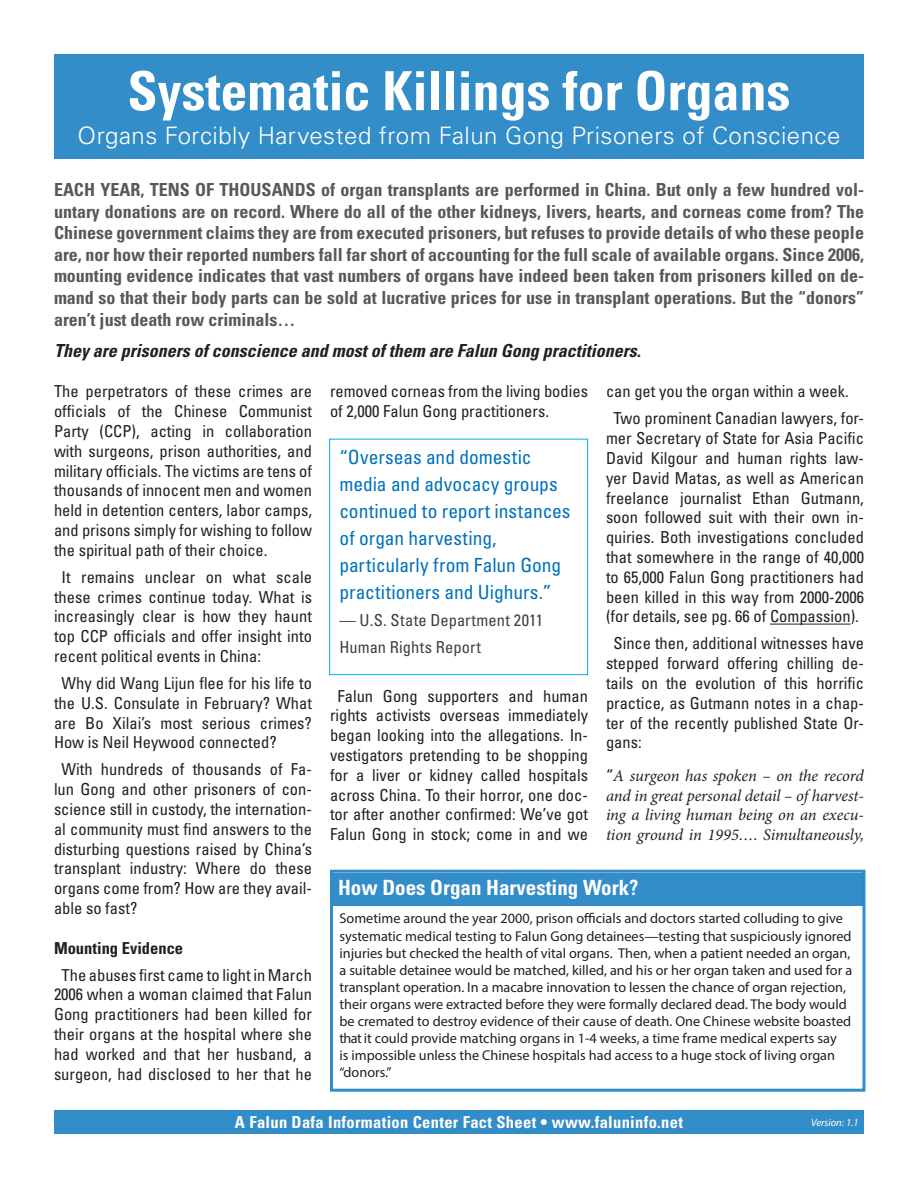
<style>
.page{position:relative;width:918px;height:1188px;background:#fff}
.page>*{position:absolute;margin:0;border:0;box-sizing:border-box;transform-origin:0 0}
.t1{font:700 condensed 54px "Univers LT Std";color:#fff}
.t2{font:300 24px "Univers LT Std";letter-spacing:.02em;color:#fff}
.t3{font:700 condensed 21px "Univers LT Std";color:#fff}
.PQ{font:condensed 19.5px/27px "Univers LT Std";color:#0071bb}
.t4{font:700 condensed 18px/21.6px "Univers LT Std";color:#57585a;text-align:justify}
.t5{font:italic 700 condensed 18px "Univers LT Std";color:#231f20}
.t6{font:condensed 16.5px/19.8px "Univers LT Std";color:#231f20;text-align:justify}
.t7{font:italic 16.5px/19.8px "Minion Pro";letter-spacing:-.01em;color:#231f20;text-align:justify}
.t8{font:700 condensed 16.5px "Univers LT Std";letter-spacing:.02em;color:#fff}
.PQ-2{font:condensed 16.5px/27px "Univers LT Std";letter-spacing:.005em;color:#3f403f}
.t9{font:700 condensed 16.5px "Univers LT Std";color:#231f20}
.t10{font:14.25px/17.1px "Myriad Pro";color:#231f20}
.t11{font:italic 10.5px "Myriad Pro";color:#fff}
.s1{font-family:"Univers LT Std";font-style:normal;font-stretch:condensed}
</style>
<div class="page">
<div style="left:54px;top:54px;width:810px;height:104px;background:#338dc8"></div>
<hr style="left:770px;top:624px;width:81px;height:1px;background:#231f20">
<div style="left:54px;top:1110px;width:810px;height:24px;background:#338dc8"></div>
<div style="left:330px;top:870px;width:536px;height:222px;border:3px solid #0071bb"></div>
<div style="left:333px;top:873px;width:530px;height:32px;background:#338dc8"></div>
<div style="left:329px;top:439px;width:259px;height:236px;border:1px solid #00aeef"></div>
<p class="t1" style="left:128px;top:58px;width:664px">Systematic Killings for Organs</p>
<p class="t2" style="left:78px;top:121px;width:764px">Organs Forcibly Harvested from Falun Gong Prisoners of Conscience</p>
<p class="t4" style="left:54px;top:179px;width:812px">EACH YEAR, TENS OF THOUSANDS of organ transplants are performed in China. But only a few hundred vol&shy;untary donations are on record. Where do all of the other kidneys, livers, hearts, and corneas come from? The Chinese government claims they are from executed prisoners, but refuses to provide details of who these people are, nor how their reported numbers fall far short of accounting for the full scale of available organs. Since 2006, mounting evidence indicates that vast numbers of organs have indeed been taken from prisoners killed on de&shy;mand so that their body parts can be sold at lucrative prices for use in transplant operations. But the “donors” aren’t just death row criminals…</p>
<p class="t5" style="left:54px;top:340px;width:588px">They are prisoners of conscience and most of them are Falun Gong practitioners.</p>
<p class="t6" style="left:54px;top:381px;width:260px">The perpetrators of these crimes are officials of the Chinese Communist Party (CCP), acting in collaboration with surgeons, prison authorities, and military officials. The victims are tens of thousands of innocent men and women held in detention centers, labor camps, and prisons simply for wishing to follow the spiritual path of their choice.</p>
<p class="t6" style="left:54px;top:567px;width:260px;text-indent:8px">It remains unclear on what scale these crimes continue today. What is increasingly clear is how they haunt top CCP officials and offer insight into recent political events in China:</p>
<p class="t6" style="left:54px;top:673px;width:260px;text-indent:8px">Why did Wang Lijun flee for his life to the U.S. Consulate in February? What are Bo Xilai’s most serious crimes?<br>How is Neil Heywood connected?</p>
<p class="t6" style="left:54px;top:759px;width:260px;text-indent:8px">With hundreds of thousands of Fa&shy;lun Gong and other prisoners of con&shy;science still in custody, the internation&shy;al community must find answers to the disturbing questions raised by China’s transplant industry: Where do these organs come from? How are they avail&shy;able so fast?</p>
<p class="t9" style="left:54px;top:938px;width:131px">Mounting Evidence</p>
<p class="t6" style="left:54px;top:965px;width:260px;text-align:center">The abuses first came to light in March 2006 when a woman claimed that Falun Gong practitioners had been killed for their organs at the hospital where she had worked and that her husband, a surgeon, had disclosed to her that he</p>
<p class="t6" style="left:330px;top:381px;width:260px">removed corneas from the living bodies of 2,000 Falun Gong practitioners.</p>
<p class="PQ" style="left:339px;top:444px;width:233px">“Overseas and domestic media and advocacy groups continued to report instances of organ harvesting, particularly from Falun Gong practitioners and Uighurs.”</p>
<p class="PQ-2" style="left:339px;top:607px;width:205px">— U.S. State Department 2011<br>Human Rights Report</p>
<p class="t6" style="left:330px;top:686px;width:260px;text-align:center">Falun Gong supporters and human rights activists overseas immediately began looking into the allegations. In&shy;vestigators pretending to be shopping for a liver or kidney called hospitals across China. To their horror, one doc&shy;tor after another confirmed: We’ve got Falun Gong in stock; come in and we</p>
<p class="t6" style="left:606px;top:381px;width:244px">can get you the organ within a week.</p>
<p class="t6" style="left:606px;top:408px;width:260px;text-align:center">Two prominent Canadian lawyers, for&shy;mer Secretary of State for Asia Pacific David Kilgour and human rights law&shy;yer David Matas, as well as American freelance journalist Ethan Gutmann, soon followed suit with their own in&shy;quiries. Both investigations concluded that somewhere in the range of 40,000 to 65,000 Falun Gong practitioners had been killed in this way from 2000-2006 (for details, see pg. 66 of Compassion).</p>
<p class="t6" style="left:606px;top:633px;width:260px;text-indent:8px">Since then, additional witnesses have stepped forward offering chilling de&shy;tails on the evolution of this horrific practice, as Gutmann notes in a chap&shy;ter of the recently published State Or&shy;gans:</p>
<p class="t7" style="left:606px;top:766px;width:259px"><span class="s1">“</span>A surgeon has spoken – on the record and in great personal detail – of harvest&shy;ing a living human being on an execu&shy;tion ground in 1995…. Simultaneously,</p>
<p class="t3" style="left:338px;top:874px;width:302px">How Does Organ Harvesting Work?</p>
<p class="t10" style="left:339px;top:910px;width:514px">Sometime around the year 2000, prison officials and doctors started colluding to give systematic medical testing to Falun Gong detainees—testing that suspiciously ignored injuries but checked the health of vital organs. Then, when a patient needed an organ, a suitable detainee would be matched, killed, and his or her organ taken and used for a transplant operation. In a macabre innovation to lessen the chance of organ rejection, their organs were extracted before they were formally declared dead. The body would be cremated to destroy evidence of their cause of death. One Chinese website boasted that it could provide matching organs in 1-4 weeks, a time frame medical experts say<br>is impossible unless the Chinese hospitals had access to a huge stock of living organ “donors.”</p>
<p class="t8" style="left:235px;top:1112px;width:450px">A Falun Dafa Information Center Fact Sheet • www.faluninfo.net</p>
<p class="t11" style="left:811px;top:1116px;width:49px">Version: 1.1</p>
</div>
